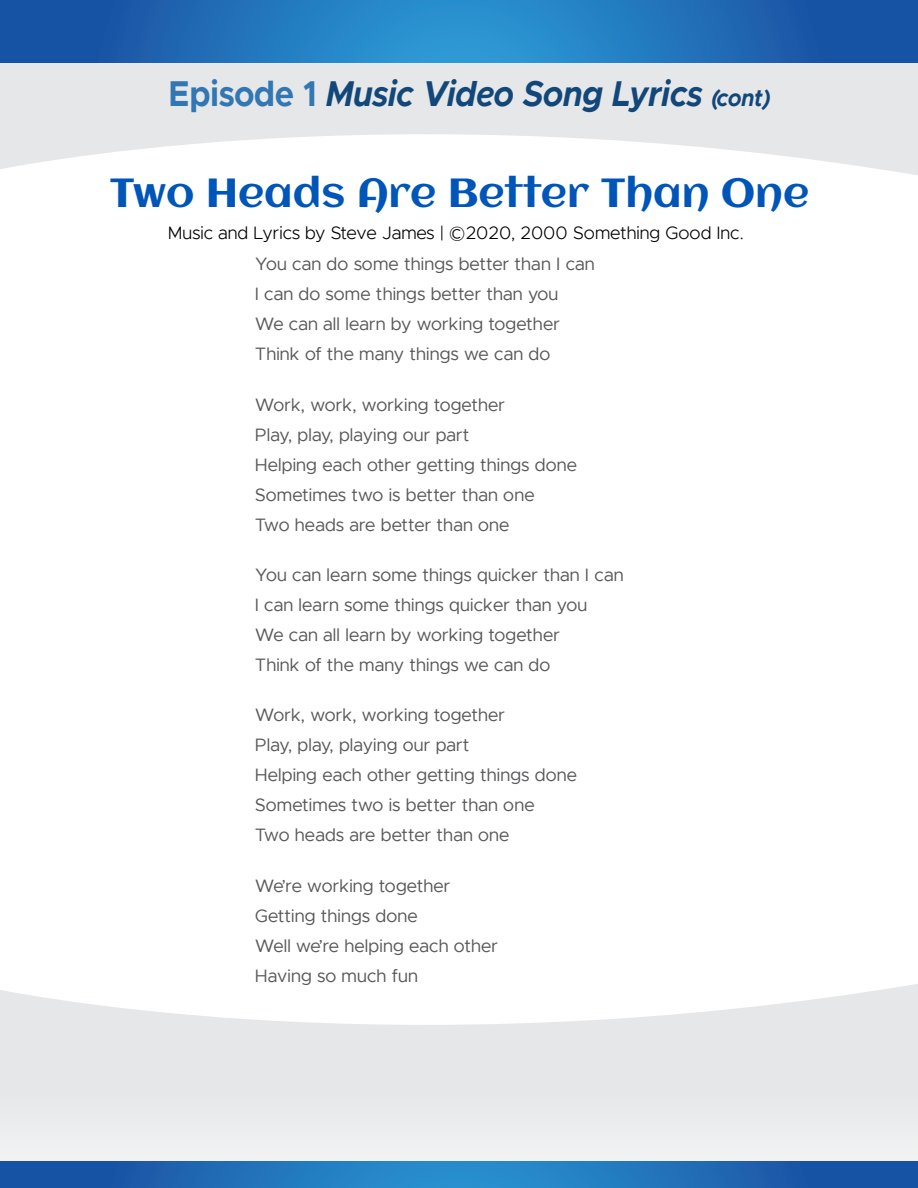
<style>
.page{position:relative;width:918px;height:1188px;background:#fff}
.page>*{position:absolute;margin:0;border:0;box-sizing:border-box;transform-origin:0 0}
.t1{font:40.5px "Aclonica";letter-spacing:-.005em;color:#0055b8}
.t2{font:italic 700 36px "Metropolis";color:#124779;scale:.9 1}
.t3{font:18px/30px "Metropolis";letter-spacing:.01em;color:#58595b}
.t4{font:300 18px "Metropolis";color:#000}
.s1{font-style:normal;color:#3177b3}
.s2{font-size:24px}
</style>
<div class="page">
<svg style="left:0;top:984px;width:918px;height:177px;fill:#e8e9e9"></svg>
<svg style="left:0;top:63px;width:918px;height:112px;fill:#e6e7e8"></svg>
<svg style="left:0;top:0;width:918px;height:63px;background:#2170b8"></svg>
<svg style="left:0;top:1161px;width:918px;height:27px;background:#1f6db6"></svg>
<h2 class="t2" style="left:168px;top:71px;width:671px"><span class="s1">Episode 1</span> Music Video Song Lyrics <span class="s2">(cont)</span></h2>
<h1 class="t1" style="left:110px;top:165px;width:701px">Two Heads Are Better Than One</h1>
<p class="t4" style="left:168px;top:222px;width:578px">Music and Lyrics by Steve James | ©2020, 2000 Something Good Inc.</p>
<p class="t3" style="left:255px;top:249px;width:342px">You can do some things better than I can I can do some things better than you<br>We can all learn by working together Think of the many things we can do</p>
<p class="t3" style="left:255px;top:390px;width:324px">Work, work, working together<br>Play, play, playing our part<br>Helping each other getting things done<br>Sometimes two is better than one<br>Two heads are better than one</p>
<p class="t3" style="left:255px;top:560px;width:370px">You can learn some things quicker than I can I can learn some things quicker than you<br>We can all learn by working together<br>Think of the many things we can do</p>
<p class="t3" style="left:255px;top:700px;width:324px">Work, work, working together<br>Play, play, playing our part<br>Helping each other getting things done<br>Sometimes two is better than one<br>Two heads are better than one</p>
<p class="t3" style="left:255px;top:870px;width:245px">We’re working together<br>Getting things done<br>Well we’re helping each other<br>Having so much fun</p>
</div>
